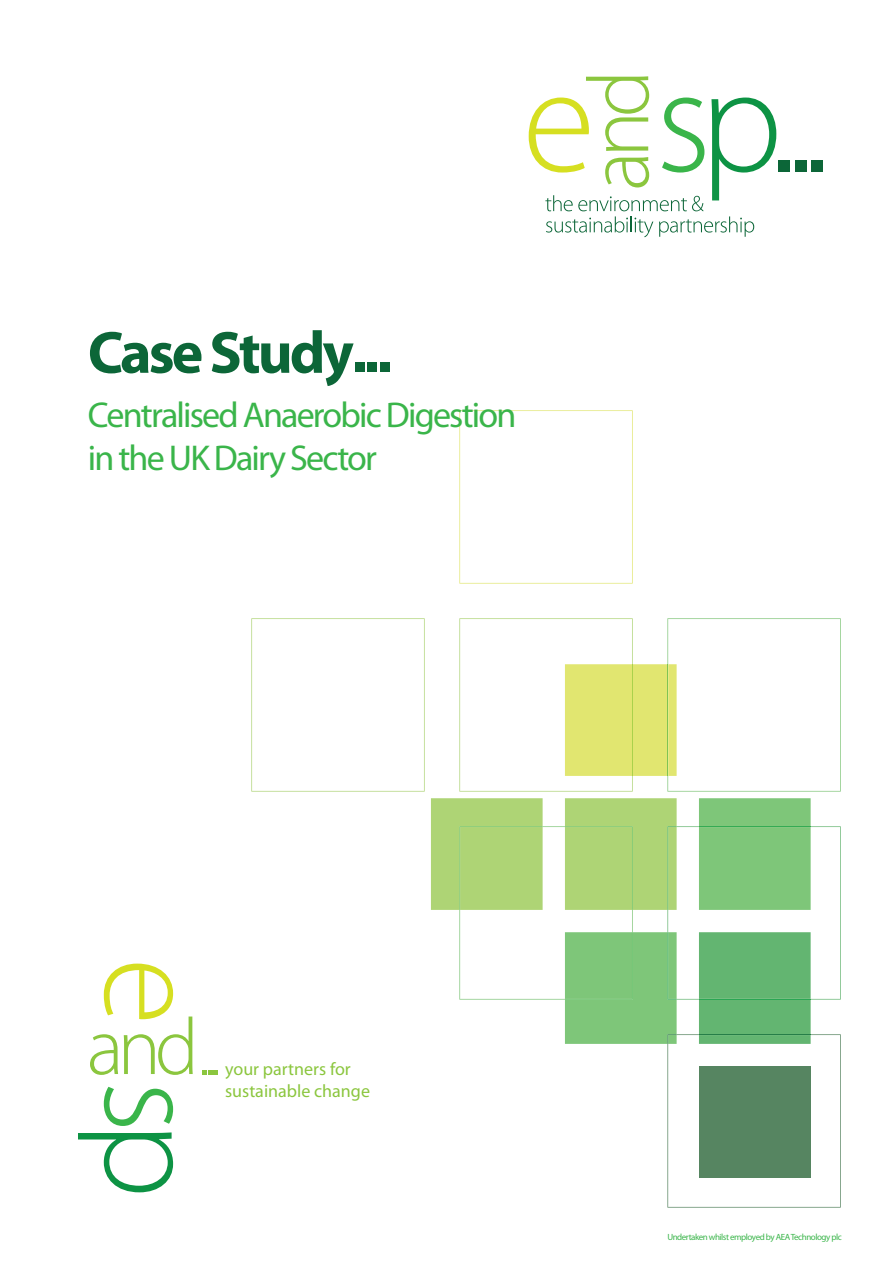
<style>
.page{position:relative;width:893px;height:1263px;background:#fff}
.page>*{position:absolute;margin:0;border:0;box-sizing:border-box;transform-origin:0 0}
.t1{font:700 60px "Myriad Pro";letter-spacing:-.05em;color:#0c6638}
.t2{font:36px/43.2px "Myriad Pro";letter-spacing:-.05em;color:#3ab54a}
.t3{font:18px/21.6px "Myriad Pro";color:#8bc63e}
.t4{font:9px "Myriad Pro";letter-spacing:-.05em;color:#3ab54a}
</style>
<div class="page">
<svg style="left:90px;top:964px;width:103px;height:111px"></svg>
<svg style="left:104px;top:1087px;width:69px;height:39px"></svg>
<svg style="left:78px;top:1132px;width:95px;height:60px"></svg>
<div style="left:778px;top:160px;width:12px;height:12px;background:#0c6638"></div>
<div style="left:795px;top:160px;width:12px;height:12px;background:#0c6638"></div>
<div style="left:811px;top:160px;width:12px;height:12px;background:#0c6638"></div>
<svg style="left:529px;top:76px;width:247px;height:161px"></svg>
<svg style="left:459px;top:618px;width:382px;height:174px"></svg>
<hr style="left:632px;top:664px;width:1px;height:112px;background:#abd14c">
<svg style="left:251px;top:618px;width:174px;height:174px"></svg>
<svg style="left:459px;top:410px;width:174px;height:174px"></svg>
<svg style="left:431px;top:798px;width:410px;height:410px"></svg>
<svg style="left:202px;top:1071px;width:16px;height:4px"></svg>
<div style="left:355px;top:362px;width:10px;height:10px;background:#0c6638"></div>
<div style="left:367px;top:362px;width:10px;height:10px;background:#0c6638"></div>
<div style="left:380px;top:362px;width:10px;height:10px;background:#0c6638"></div>
<h1 class="t1" style="left:88px;top:330px;width:267px">Case Study</h1>
<p class="t2" style="left:88px;top:396px;width:430px">Centralised Anaerobic Digestion in the UK Dairy Sector</p>
<p class="t3" style="left:225px;top:1060px;width:146px">your partners for sustainable change</p>
<p class="t4" style="left:667px;top:1234px;width:176px">Undertaken whilst employed by AEA Technology plc</p>
</div>
